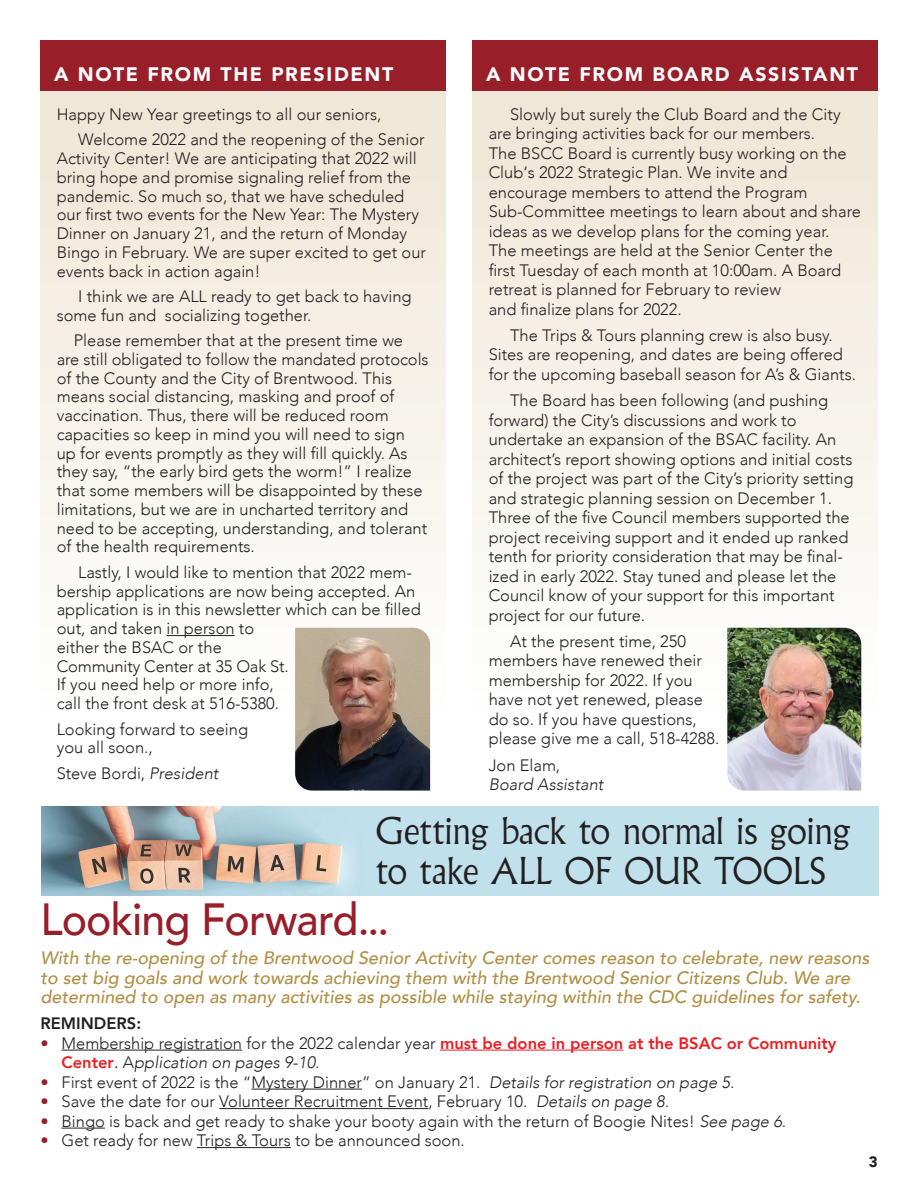
<style>
.page{position:relative;width:918px;height:1188px;background:#fff}
.page>*{position:absolute;margin:0;border:0;box-sizing:border-box;transform-origin:0 0}
.t1{font:500 45px "Avenir";letter-spacing:-.02em;color:#981e29;scale:.95 1}
.t2{font:300 36px/40.2px "Albertus MT Std";letter-spacing:-.015em;color:#231f20}
.t3{font:900 19.5px "Avenir";letter-spacing:.085em;color:#fff}
.t4{font:italic 500 18px/19.5px "Avenir";color:#b08f45}
.t5{font:300 16.5px/19.5px "Avenir";color:#231f20}
.t6{font:italic 300 16.5px "Avenir";letter-spacing:.005em;color:#231f20}
.t7{font:800 16.5px "Avenir";color:#231f20}
.t8{font:900 15px "Avenir";color:#231f20}
.s1{font-style:italic}
.s2{color:#981e29}
.s3{font-weight:800;color:#ee1d23}
.s4{font-weight:400}
</style>
<div class="page">
<img style="left:41px;top:806px;width:837px;height:90px">
<div style="left:40px;top:89px;width:406px;height:712px;background:linear-gradient(to bottom,#efe7d6,#fff)"></div>
<div style="left:472px;top:89px;width:406px;height:712px;background:linear-gradient(to bottom,#efe7d6,#fff)"></div>
<div style="left:40px;top:40px;width:406px;height:51px;background:#981e29"></div>
<div style="left:472px;top:40px;width:406px;height:51px;background:#981e29"></div>
<img style="left:295px;top:628px;width:135px;height:163px">
<hr style="left:166px;top:635px;width:69px;height:1px;background:#231f20">
<hr style="left:62px;top:1050px;width:180px;height:1px;background:#231f20">
<hr style="left:440px;top:1050px;width:183px;height:1px;background:#ee1d23">
<hr style="left:251px;top:1089px;width:111px;height:1px;background:#231f20">
<hr style="left:219px;top:1108px;width:209px;height:1px;background:#231f20">
<hr style="left:62px;top:1128px;width:43px;height:1px;background:#231f20">
<hr style="left:197px;top:1147px;width:94px;height:1px;background:#231f20">
<img style="left:727px;top:628px;width:134px;height:163px">
<p class="t3" style="left:54px;top:57px;width:341px">A NOTE FROM THE PRESIDENT</p>
<p class="t3" style="left:486px;top:57px;width:374px">A NOTE FROM BOARD ASSISTANT</p>
<p class="t5" style="left:78px;top:101px;width:348px;line-height:25.5px;text-indent:-21px">Happy New Year greetings to all our seniors,<br>Welcome 2022 and the reopening of the Senior</p>
<p class="t5" style="left:57px;top:149px;width:371px;line-height:18.8px">Activity Center! We are anticipating that 2022 will bring hope and promise signaling relief from the pandemic. So much so, that we have scheduled our first two events for the New Year: The Mystery Dinner on January 21, and the return of Monday Bingo in February. We are super excited to get our events back in action again!</p>
<p class="t5" style="left:57px;top:287px;width:357px;line-height:18.8px;text-indent:21px">I think we are ALL ready to get back to having some fun and socializing together.</p>
<p class="t5" style="left:57px;top:331px;width:373px;line-height:18.8px;text-indent:17px">Please remember that at the present time we are still obligated to follow the mandated protocols of the County and the City of Brentwood. This means social distancing, masking and proof of vaccination. Thus, there will be reduced room capacities so keep in mind you will need to sign<br>up for events promptly as they will fill quickly. As they say, “the early bird gets the worm!” I realize that some members will be disappointed by these limitations, but we are in uncharted territory and need to be accepting, understanding, and tolerant of the health requirements.</p>
<p class="t5" style="left:57px;top:563px;width:366px;line-height:18.8px;text-indent:21px">Lastly, I would like to mention that 2022 mem&shy;bership applications are now being accepted. An application is in this newsletter which can be filled out, and taken in person to<br>either the BSAC or the<br>Community Center at 35 Oak St.<br>If you need help or more info,<br>call the front desk at 516-5380.</p>
<p class="t5" style="left:57px;top:720px;width:193px;line-height:18.8px">Looking forward to seeing you all soon.,</p>
<p class="t5" style="left:57px;top:763px;width:163px">Steve Bordi, <span class="s1">President</span></p>
<p class="t5" style="left:489px;top:104px;width:374px;text-indent:21px">Slowly but surely the Club Board and the City are bringing activities back for our members.<br>The BSCC Board is currently busy working on the Club‘s 2022 Strategic Plan. We invite and encourage members to attend the Program Sub-Committee meetings to learn about and share ideas as we develop plans for the coming year.<br>The meetings are held at the Senior Center the first Tuesday of each month at 10:00am. A Board retreat is planned for February to review<br>and finalize plans for 2022.</p>
<p class="t5" style="left:489px;top:325px;width:369px;text-indent:21px">The Trips &amp; Tours planning crew is also busy.<br>Sites are reopening, and dates are being offered for the upcoming baseball season for A’s &amp; Giants.</p>
<p class="t5" style="left:489px;top:391px;width:366px;text-indent:21px">The Board has been following (and pushing forward) the City’s discussions and work to undertake an expansion of the BSAC facility. An architect’s report showing options and initial costs of the project was part of the City’s priority setting and strategic planning session on December 1.<br>Three of the five Council members supported the project receiving support and it ended up ranked tenth for priority consideration that may be final&shy;ized in early 2022. Stay tuned and please let the Council know of your support for this important project for our future.</p>
<p class="t5" style="left:489px;top:632px;width:232px;text-indent:21px">At the present time, 250 members have renewed their membership for 2022. If you have not yet renewed, please do so. If you have questions, please give me a call, 518-4288.</p>
<p class="t5" style="left:489px;top:755px;width:73px">Jon Elam,</p>
<p class="t6" style="left:489px;top:775px;width:116px">Board Assistant</p>
<h2 class="t2" style="left:376px;top:811px;width:477px">Getting back to normal is going to take ALL OF OUR TOOLS</h2>
<h1 class="t1" style="left:40px;top:880px;width:369px">Looking Forward...</h1>
<p class="t4" style="left:40px;top:948px;width:831px">With the re-opening of the Brentwood Senior Activity Center comes reason to celebrate, new reasons to set big goals and work towards achieving them with the Brentwood Senior Citizens Club. We are determined to open as many activities as possible while staying within the CDC guidelines for safety.</p>
<p class="t7" style="left:40px;top:1011px;width:102px">REMINDERS:</p>
<p class="t5" style="left:62px;top:1033px;width:777px;text-indent:-21px"><span class="s2">•</span> Membership registration for the 2022 calendar year <span class="s3">must be done in person at the BSAC or Community<br>Center</span><span class="s4">.</span> A<span class="s1">pplication on pages 9-10.</span></p>
<p class="t5" style="left:40px;top:1072px;width:695px"><span class="s2">•</span> First event of 2022 is the “Mystery Dinner” on January 21. <span class="s1">Details for registration on page 5.</span></p>
<p class="t5" style="left:40px;top:1092px;width:630px"><span class="s2">•</span> Save the date for our Volunteer Recruitment Event, February 10. <span class="s1">Details on page 8.</span></p>
<p class="t5" style="left:40px;top:1111px;width:747px"><span class="s2">•</span> Bingo is back and get ready to shake your booty again with the return of Boogie Nites! <span class="s1">See page 6.</span></p>
<p class="t5" style="left:40px;top:1131px;width:426px"><span class="s2">•</span> Get ready for new Trips &amp; Tours to be announced soon.</p>
<p class="t8" style="left:869px;top:1149px;width:10px">3</p>
</div>
